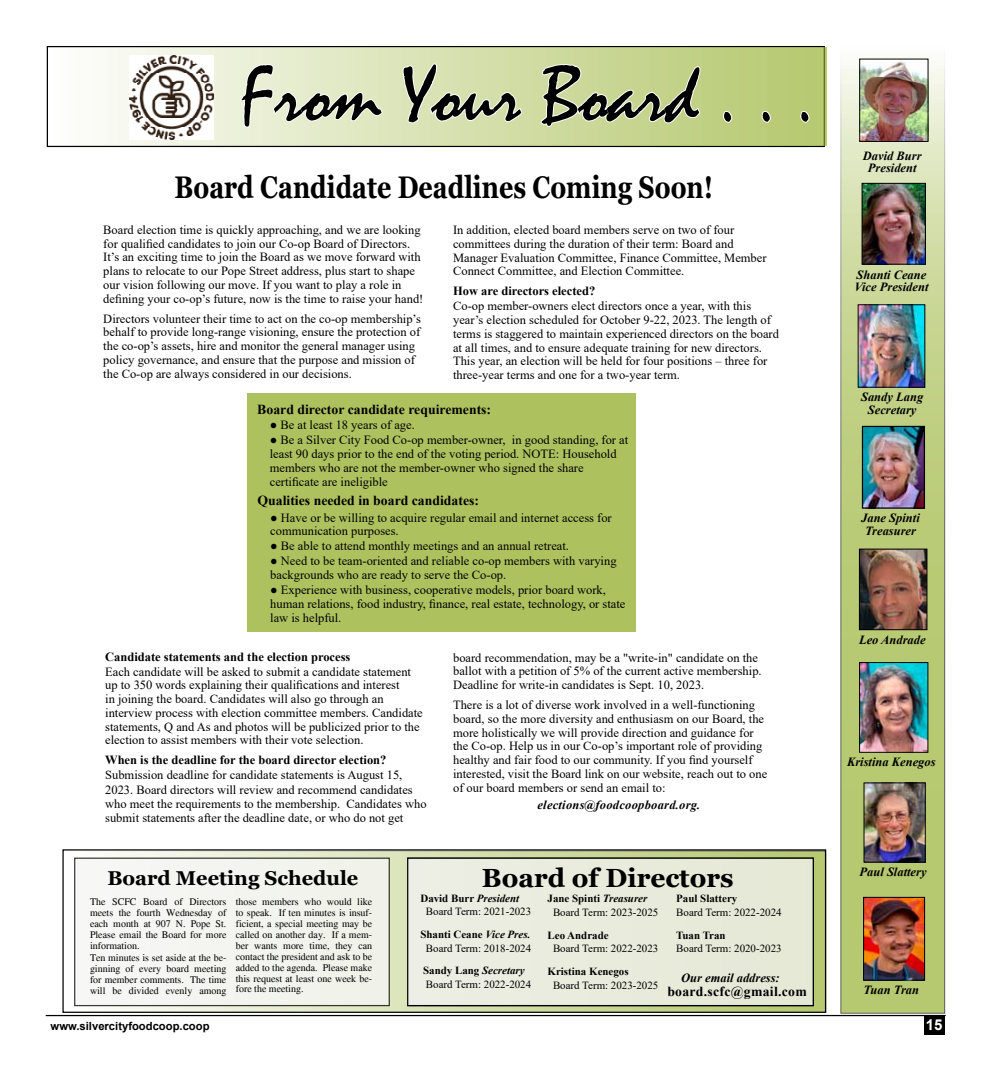
<style>
.page{position:relative;width:990px;height:1080px;background:#fff}
.page>*{position:absolute;margin:0;border:0;box-sizing:border-box;transform-origin:0 0}
.t1{font:82px "Mistral";color:#000}
.t2{font:700 31.25px "Georgia";color:#000;scale:.8 1}
.t3{font:700 26.25px "Georgia";color:#000}
.t4{font:700 20px "Georgia";color:#000}
.t5{font:700 15px "Arial";color:#fff}
.t6{font:700 13.75px "Times New Roman";color:#000}
.t7{font:700 13.75px "Times New Roman";letter-spacing:.02em;color:#000}
.t8{font:12.5px/13.8px "Times New Roman";color:#000}
.t9{font:italic 700 12.5px/12.5px "Times New Roman";color:#000;text-align:center}
.t10{font:700 12.5px "Times New Roman";color:#000}
.t11{font:italic 700 12.5px "Times New Roman";letter-spacing:.02em;color:#000}
.t12{font:700 11.25px "Arial";color:#000}
.t13{font:11px/13.8px "Times New Roman";color:#000}
.t14{font:700 11px "Times New Roman";color:#000}
.t15{font:10px/11px "Times";color:#000;text-align:justify}
.s1{font-weight:700}
.s2{font-weight:700;font-style:italic}
</style>
<div class="page">
<svg style="left:843px;top:58px;width:100px;height:954px;fill:#bacb77"></svg>
<hr style="left:46px;top:1015px;width:900px;height:1px;background:#000">
<div style="left:924px;top:1015px;width:21px;height:20px;background:#000"></div>
<div style="left:47px;top:46px;width:778px;height:101px;border:1px solid #000"></div>
<div style="left:48px;top:48px;width:778px;height:98px;background:linear-gradient(to right,#fefefd,#b4c66c)"></div>
<svg style="left:239px;top:63px;width:145px;height:66px"></svg>
<svg style="left:401px;top:62px;width:123px;height:62px"></svg>
<svg style="left:539px;top:63px;width:163px;height:65px"></svg>
<svg style="left:722px;top:109px;width:12px;height:15px"></svg>
<svg style="left:760px;top:109px;width:12px;height:15px"></svg>
<svg style="left:799px;top:109px;width:12px;height:15px"></svg>
<svg style="left:74px;top:852px;width:750px;height:159px"></svg>
<div style="left:62px;top:850px;width:764px;height:163px;border:1px solid #000"></div>
<div style="left:408px;top:858px;width:405px;height:148px;background:#e9ebdc"></div>
<div style="left:407px;top:858px;width:407px;height:148px;border:1px solid #000"></div>
<div style="left:75px;top:858px;width:314px;height:148px;background:#f3f5ef"></div>
<div style="left:74px;top:858px;width:316px;height:148px;border:1px solid #000"></div>
<img style="left:865px;top:899px;width:58px;height:80px">
<div style="left:863px;top:897px;width:62px;height:84px;border:1px solid #000"></div>
<img style="left:864px;top:185px;width:60px;height:78px">
<div style="left:862px;top:183px;width:64px;height:82px;border:1px solid #000"></div>
<img style="left:866px;top:785px;width:58px;height:76px">
<div style="left:864px;top:783px;width:62px;height:80px;border:1px solid #000"></div>
<img style="left:861px;top:551px;width:64px;height:77px">
<div style="left:859px;top:549px;width:68px;height:81px;border:1px solid #000"></div>
<img style="left:861px;top:664px;width:65px;height:87px">
<div style="left:859px;top:662px;width:69px;height:91px;border:1px solid #000"></div>
<img style="left:864px;top:428px;width:59px;height:79px">
<div style="left:862px;top:426px;width:63px;height:83px;border:1px solid #000"></div>
<img style="left:860px;top:306px;width:63px;height:80px">
<div style="left:858px;top:304px;width:67px;height:84px;border:1px solid #000"></div>
<img style="left:129px;top:55px;width:85px;height:85px">
<div style="left:248px;top:393px;width:388px;height:239px;background:#adc25e"></div>
<img style="left:861px;top:61px;width:65px;height:79px">
<div style="left:859px;top:59px;width:69px;height:83px;border:1px solid #000"></div>
<h1 class="t1" style="left:241px;top:46px;width:576px">From Your Board . . .</h1>
<h2 class="t2" style="left:175px;top:167px;width:675px">Board Candidate Deadlines Coming Soon!</h2>
<p class="t8" style="left:103px;top:223px;width:322px">Board election time is quickly approaching, and we are looking for qualified candidates to join our Co-op Board of Directors.<br>It’s an exciting time to join the Board as we move forward with plans to relocate to our Pope Street address, plus start to shape our vision following our move. If you want to play a role in defining your co-op’s future, now is the time to raise your hand!</p>
<p class="t8" style="left:103px;top:311px;width:319px">Directors volunteer their time to act on the co-op membership’s behalf to provide long-range visioning, ensure the protection of the co-op’s assets, hire and monitor the general manager using policy governance, and ensure that the purpose and mission of the Co-op are always considered in our decisions.</p>
<p class="t8" style="left:453px;top:223px;width:315px">In addition, elected board members serve on two of four committees during the duration of their term: Board and Manager Evaluation Committee, Finance Committee, Member Connect Committee, and Election Committee.</p>
<p class="t10" style="left:453px;top:282px;width:144px">How are directors elected?</p>
<p class="t8" style="left:453px;top:299px;width:327px">Co-op member-owners elect directors once a year, with this year’s election scheduled for October 9-22, 2023. The length of terms is staggered to maintain experienced directors on the board at all times, and to ensure adequate training for new directors.<br>This year, an election will be held for four positions – three for three-year terms and one for a two-year term.</p>
<p class="t6" style="left:257px;top:400px;width:235px">Board director candidate requirements:</p>
<p class="t8" style="left:270px;top:418px;width:147px">● Be at least 18 years of age.</p>
<p class="t8" style="left:270px;top:433px;width:360px">● Be a Silver City Food Co-op member-owner, in good standing, for at least 90 days prior to the end of the voting period. NOTE: Household members who are not the member-owner who signed the share certificate are ineligible</p>
<p class="t6" style="left:258px;top:491px;width:223px">Qualities needed in board candidates:</p>
<p class="t8" style="left:270px;top:510px;width:343px">● Have or be willing to acquire regular email and internet access for communication purposes.</p>
<p class="t8" style="left:270px;top:539px;width:300px">● Be able to attend monthly meetings and an annual retreat.</p>
<p class="t8" style="left:270px;top:554px;width:348px">● Need to be team-oriented and reliable co-op members with varying backgrounds who are ready to serve the Co-op.</p>
<p class="t8" style="left:270px;top:583px;width:357px">● Experience with business, cooperative models, prior board work, human relations, food industry, finance, real estate, technology, or state law is helpful.</p>
<p class="t10" style="left:105px;top:647px;width:247px">Candidate statements and the election process</p>
<p class="t8" style="left:105px;top:664px;width:319px">Each candidate will be asked to submit a candidate statement up to 350 words explaining their qualifications and interest<br>in joining the board. Candidates will also go through an interview process with election committee members. Candidate statements, Q and As and photos will be publicized prior to the election to assist members with their vote selection.</p>
<p class="t10" style="left:105px;top:751px;width:283px">When is the deadline for the board director election?</p>
<p class="t8" style="left:105px;top:767px;width:309px;line-height:15px">Submission deadline for candidate statements is August 15,<br>2023. Board directors will review and recommend candidates</p>
<p class="t8" style="left:105px;top:797px;width:323px">who meet the requirements to the membership. Candidates who submit statements after the deadline date, or who do not get</p>
<p class="t8" style="left:453px;top:650px;width:310px">board recommendation, may be a "write-in" candidate on the ballot with a petition of 5% of the current active membership.<br>Deadline for write-in candidates is Sept. 10, 2023.</p>
<p class="t8" style="left:453px;top:698px;width:316px">There is a lot of diverse work involved in a well-functioning board, so the more diversity and enthusiasm on our Board, the more holistically we will provide direction and guidance for the Co-op. Help us in our Co-op’s important role of providing healthy and fair food to our community. If you find yourself interested, visit the Board link on our website, reach out to one of our board members or send an email to:</p>
<p class="t11" style="left:537px;top:796px;width:164px">elections@foodcoopboard.org.</p>
<h3 class="t4" style="left:107px;top:865px;width:253px">Board Meeting Schedule</h3>
<p class="t15" style="left:90px;top:896px;width:138px">The SCFC Board of Directors meets the fourth Wednesday of each month at 907 N. Pope St.<br>Please email the Board for more information.</p>
<p class="t15" style="left:90px;top:952px;width:138px">Ten minutes is set aside at the be&shy;ginning of every board meeting for member comments. The time will be divided evenly among</p>
<p class="t15" style="left:236px;top:896px;width:138px">those members who would like to speak. If ten minutes is insuf&shy;ficient, a special meeting may be called on another day. If a mem&shy;ber wants more time, they can contact the president and ask to be added to the agenda. Please make this request at least one week be&shy;fore the meeting.</p>
<h3 class="t3" style="left:482px;top:861px;width:253px">Board of Directors</h3>
<p class="t13" style="left:426px;top:891px;width:107px;text-indent:-5px"><span class="s1">David Burr</span> <span class="s2">President<br></span>Board Term: 2021-2023</p>
<p class="t13" style="left:420px;top:927px;width:112px;text-align:center"><span class="s1">Shanti Ceane</span> <span class="s2">Vice Pres.<br></span>Board Term: 2018-2024</p>
<p class="t13" style="left:423px;top:963px;width:110px"><span class="s1">Sandy Lang</span> <span class="s2">Secretary<br></span>Board Term: 2022-2024</p>
<p class="t7" style="left:667px;top:981px;width:141px">board.scfc@gmail.com</p>
<p class="t13" style="left:553px;top:891px;width:107px;text-indent:-5px"><span class="s1">Jane Spinti</span> <span class="s2">Treasurer<br></span>Board Term: 2023-2025</p>
<p class="t14" style="left:548px;top:927px;width:63px">Leo Andrade</p>
<p class="t13" style="left:553px;top:941px;width:107px">Board Term: 2022-2023</p>
<p class="t14" style="left:548px;top:963px;width:83px">Kristina Kenegos</p>
<p class="t13" style="left:553px;top:978px;width:107px">Board Term: 2023-2025</p>
<p class="t14" style="left:676px;top:891px;width:63px">Paul Slattery</p>
<p class="t13" style="left:676px;top:905px;width:107px">Board Term: 2022-2024</p>
<p class="t14" style="left:676px;top:927px;width:51px">Tuan Tran</p>
<p class="t13" style="left:676px;top:941px;width:107px">Board Term: 2020-2023</p>
<p class="t9" style="left:681px;top:971px;width:100px">Our email address:</p>
<p class="t9" style="left:863px;top:149px;width:60px">David Burr<br>President</p>
<p class="t9" style="left:855px;top:269px;width:75px;line-height:11.2px;text-align:left">Shanti Ceane<br>Vice President</p>
<p class="t9" style="left:861px;top:391px;width:64px">Sandy Lang<br>Secretary</p>
<p class="t9" style="left:861px;top:511px;width:60px">Jane Spinti<br>Treasurer</p>
<p class="t9" style="left:859px;top:633px;width:68px">Leo Andrade</p>
<p class="t9" style="left:847px;top:755px;width:90px">Kristina Kenegos</p>
<p class="t9" style="left:860px;top:866px;width:69px">Paul Slattery</p>
<p class="t9" style="left:863px;top:983px;width:57px">Tuan Tran</p>
<p class="t12" style="left:51px;top:1018px;width:160px">www.silvercityfoodcoop.coop</p>
<p class="t5" style="left:926px;top:1014px;width:18px">15</p>
</div>
